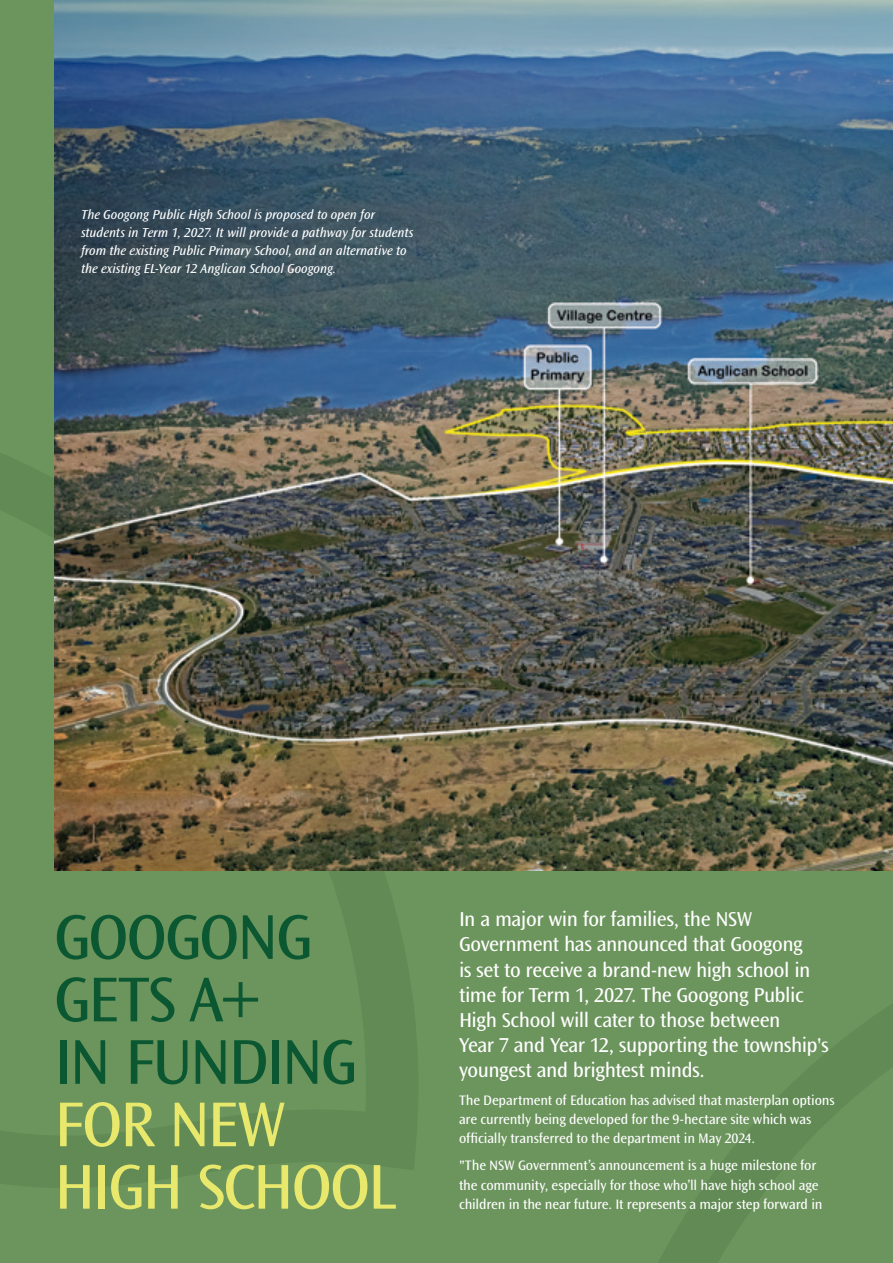
<style>
.page{position:relative;width:893px;height:1263px;background:#6c945d}
.page>*{position:absolute;margin:0;border:0;box-sizing:border-box;transform-origin:0 0}
.t1{font:66px/62.4px "Ocean Sans Std";letter-spacing:-.04em;color:#0b5731}
.t2{font:66px/62.4px "Ocean Sans Std";letter-spacing:-.04em;color:#e8e86c}
.t3{font:21px/25px "Ocean Sans Std";letter-spacing:-.02em;color:#fff}
.t4{font:14.4px/19px "Ocean Sans Std";letter-spacing:-.01em;color:#fff}
.t5{font:italic 13.5px/18px "Ocean Sans Std";letter-spacing:-.005em;color:#fff}
</style>
<div class="page">
<img style="left:55px;top:0;width:838px;height:870px">
<img style="left:0;top:390px;width:421px;height:798px">
<svg style="left:659px;top:1004px;width:234px;height:259px"></svg>
<p class="t5" style="left:81px;top:206px;width:334px">The Googong Public High School is proposed to open for students in Term 1, 2027. It will provide a pathway for students from the existing Public Primary School, and an alternative to the existing EL-Year 12 Anglican School Googong.</p>
<h1 class="t1" style="left:54px;top:907px;width:304px">GOOGONG<br>GETS A+<br>IN FUNDING</h1>
<h1 class="t2" style="left:54px;top:1094px;width:344px">FOR NEW<br>HIGH SCHOOL</h1>
<p class="t3" style="left:459px;top:907px;width:371px">In a major win for families, the NSW Government has announced that Googong<br>is set to receive a brand-new high school in time for Term 1, 2027. The Googong Public High School will cater to those between<br>Year 7 and Year 12, supporting the township's youngest and brightest minds.</p>
<p class="t4" style="left:459px;top:1090px;width:377px">The Department of Education has advised that masterplan options are currently being developed for the 9-hectare site which was officially transferred to the department in May 2024.</p>
<p class="t4" style="left:459px;top:1156px;width:365px">"The NSW Government’s announcement is a huge milestone for the community, especially for those who’ll have high school age children in the near future. It represents a major step forward in</p>
</div>
